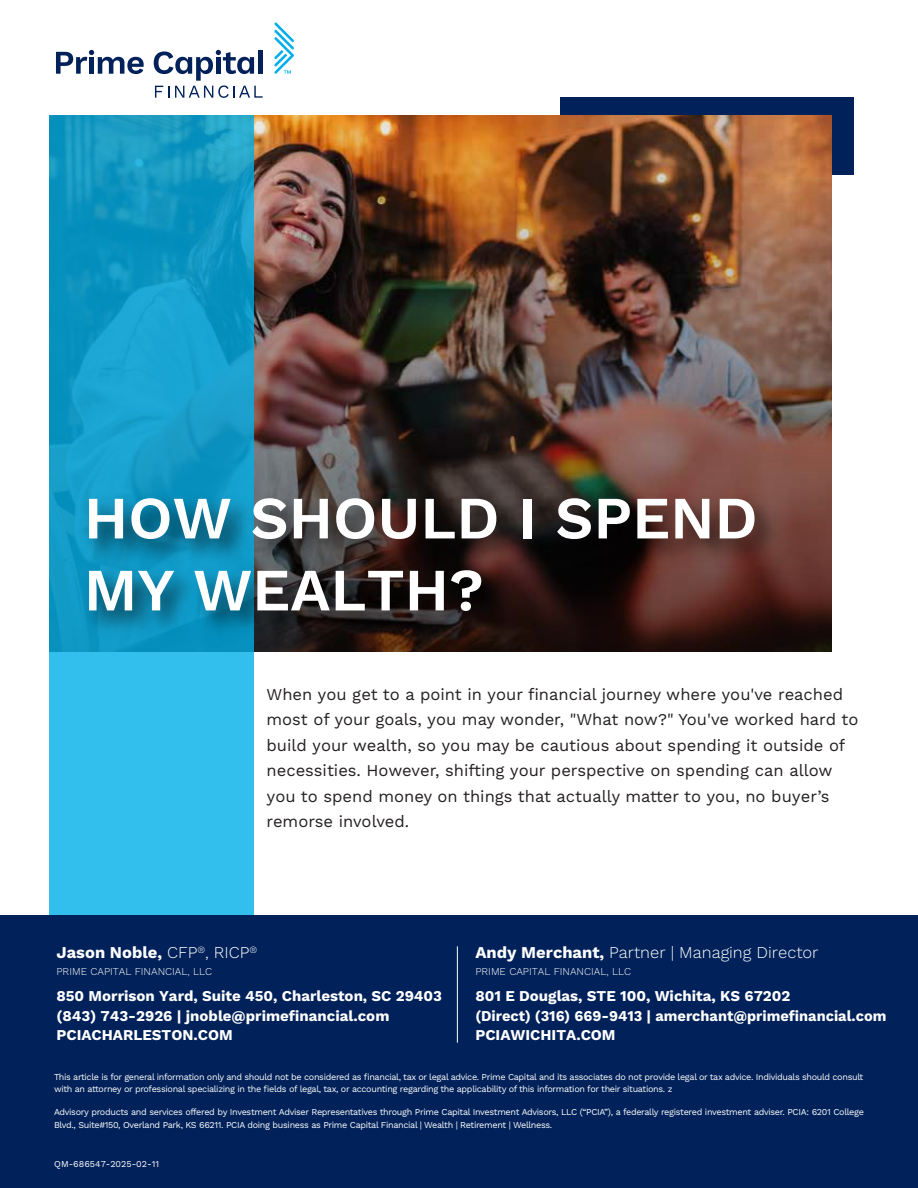
<style>
.page{position:relative;width:918px;height:1188px;background:#fff}
.page>*{position:absolute;margin:0;border:0;box-sizing:border-box;transform-origin:0 0}
.t1{font:600 60px/72px "Work Sans";color:#fff}
.t2{font:16.5px/25.5px "Work Sans";color:#231f20}
.t3{font:300 16.5px "Work Sans";color:#fff}
.t4{font:700 16.5px "Work Sans";color:#fff}
.t5{font:700 15px/19.5px "Work Sans";color:#fff}
.t6{font:300 10.5px "Work Sans";color:#fff}
.t7{font:9px/12.6px "Work Sans";letter-spacing:-.035em;color:#fff}
.t8{font:9px "Work Sans";color:#fff}
.s1{font-weight:300}
.s2{font-weight:700}
</style>
<div class="page">
<div style="left:560px;top:98px;width:293px;height:77px;background:#002159"></div>
<img style="left:254px;top:115px;width:578px;height:536px">
<svg style="left:49px;top:115px;width:205px;height:800px;background:#1fa8d5"></svg>
<div style="left:0;top:915px;width:918px;height:273px;background:#002159"></div>
<hr style="left:457px;top:946px;width:1px;height:97px;background:#fff">
<svg style="left:56px;top:50px;width:88px;height:24px"></svg>
<svg style="left:154px;top:50px;width:109px;height:48px"></svg>
<svg style="left:274px;top:22px;width:20px;height:52px"></svg>
<img style="left:72px;top:476px;width:737px;height:188px">
<h1 class="t1" style="left:84px;top:485px;width:675px">HOW SHOULD I SPEND<br>MY WEALTH?</h1>
<p class="t2" style="left:267px;top:682px;width:593px">When you get to a point in your financial journey where you've reached most of your goals, you may wonder, "What now?" You've worked hard to build your wealth, so you may be cautious about spending it outside of necessities. However, shifting your perspective on spending can allow you to spend money on things that actually matter to you, no buyer’s remorse involved.</p>
<h2 class="t4" style="left:56px;top:943px;width:202px">Jason Noble, <span class="s1">CFP</span><sup>®</sup><span class="s1">, RICP</span><sup>®</sup></h2>
<p class="t6" style="left:56px;top:966px;width:157px">PRIME CAPITAL FINANCIAL, LLC</p>
<h3 class="t5" style="left:56px;top:987px;width:387px">850 Morrison Yard, Suite 450, Charleston, SC 29403 (843) 743-2926 | jnoble@primefinancial.com<br>PCIACHARLESTON.COM</h3>
<h2 class="t3" style="left:475px;top:943px;width:345px"><span class="s2">Andy Merchant,</span> Partner | Managing Director</h2>
<p class="t6" style="left:475px;top:966px;width:157px">PRIME CAPITAL FINANCIAL, LLC</p>
<h3 class="t5" style="left:475px;top:987px;width:413px">801 E Douglas, STE 100, Wichita, KS 67202<br>(Direct) (316) 669-9413 | amerchant@primefinancial.com<br>PCIAWICHITA.COM</h3>
<p class="t7" style="left:54px;top:1071px;width:811px">This article is for general information only and should not be considered as financial, tax or legal advice. Prime Capital and its associates do not provide legal or tax advice. Individuals should consult with an attorney or professional specializing in the fields of legal, tax, or accounting regarding the applicability of this information for their situations. z</p>
<p class="t7" style="left:54px;top:1107px;width:812px">Advisory products and services offered by Investment Adviser Representatives through Prime Capital Investment Advisors, LLC (“PCIA”), a federally registered investment adviser. PCIA: 6201 College<br>Blvd., Suite#150, Overland Park, KS 66211. PCIA doing business as Prime Capital Financial | Wealth | Retirement | Wellness.</p>
<p class="t8" style="left:54px;top:1158px;width:106px">QM-686547-2025-02-11</p>
</div>
